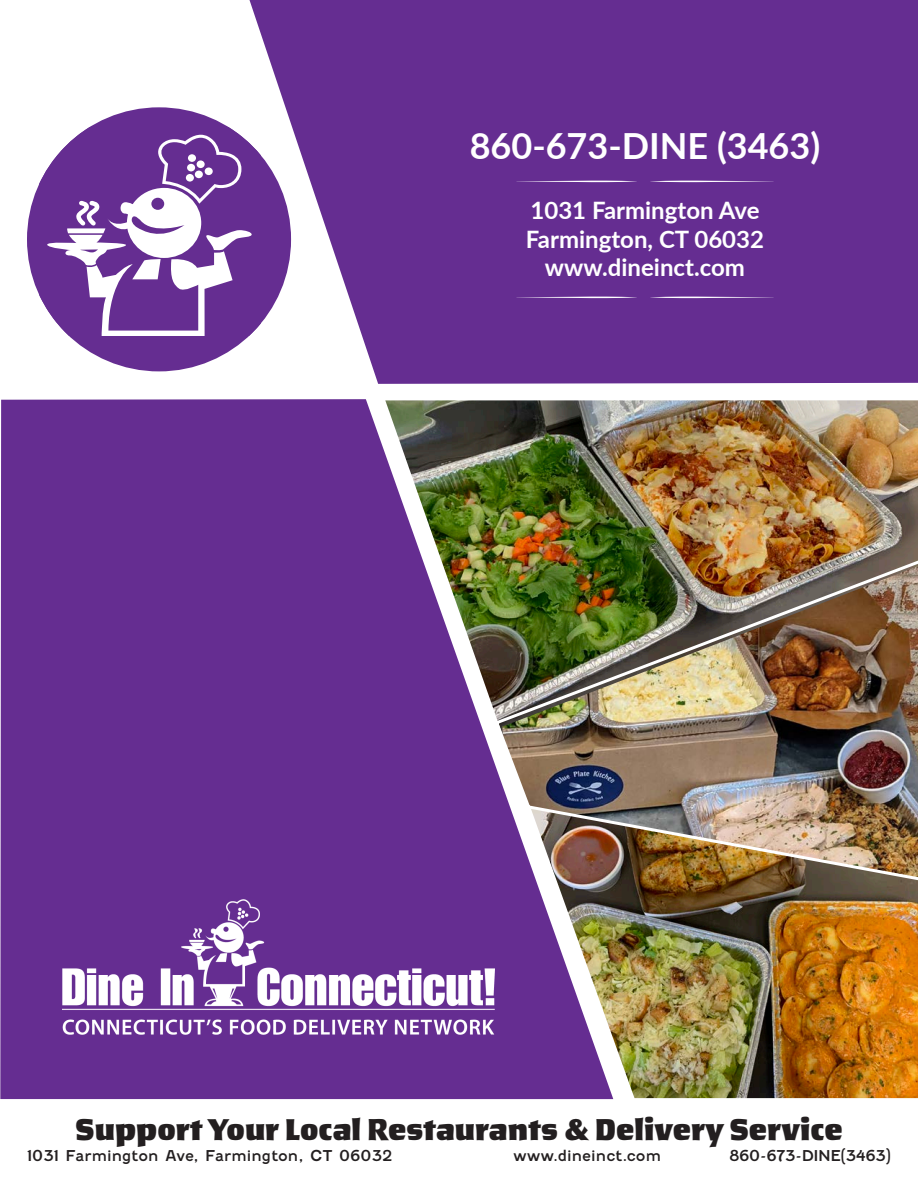
<style>
.page{position:relative;width:918px;height:1188px;background:#fff}
.page>*{position:absolute;margin:0;border:0;box-sizing:border-box;transform-origin:0 0}
.t1{font:700 36px "Lato";color:#fff}
.t2{font:900 30px "Salden";color:#231f20}
.t3{font:700 24px "Lato";color:#fff}
.t4{font:15px "Fenwick Rg";color:#231f20}
.t5{font:15px "Fenwick Rg";letter-spacing:-.03em;color:#231f20}
</style>
<div class="page">
<div style="left:0;top:399px;width:613px;height:700px;background:#652d91"></div>
<svg style="left:250px;top:0;width:668px;height:384px;background:#703c99"></svg>
<div style="left:27px;top:107px;width:264px;height:264px;background:#652d91;border-radius:50%"></div>
<svg style="left:39px;top:127px;width:222px;height:209px"></svg>
<svg style="left:47px;top:134px;width:205px;height:202px"></svg>
<img style="left:62px;top:900px;width:433px;height:135px">
<img style="left:385px;top:400px;width:533px;height:366px">
<img style="left:520px;top:887px;width:398px;height:211px">
<img style="left:493px;top:548px;width:425px;height:339px">
<svg style="left:650px;top:181px;width:124px;height:1px"></svg>
<svg style="left:516px;top:181px;width:121px;height:1px"></svg>
<svg style="left:650px;top:297px;width:124px;height:1px"></svg>
<svg style="left:516px;top:297px;width:121px;height:1px"></svg>
<p class="t1" style="left:470px;top:119px;width:352px">860-673-DINE (3463)</p>
<p class="t3" style="left:531px;top:192px;width:230px">1031 Farmington Ave</p>
<p class="t3" style="left:526px;top:221px;width:240px">Farmington, CT 06032</p>
<p class="t3" style="left:545px;top:250px;width:202px">www.dineinct.com</p>
<p class="t2" style="left:75px;top:1111px;width:769px">Support Your Local Restaurants &amp; Delivery Service</p>
<p class="t4" style="left:27px;top:1146px;width:367px">1031 Farmington Ave, Farmington, CT 06032</p>
<p class="t4" style="left:513px;top:1146px;width:150px">www.dineinct.com</p>
<p class="t5" style="left:729px;top:1146px;width:163px">860-673-DINE(3463)</p>
</div>
